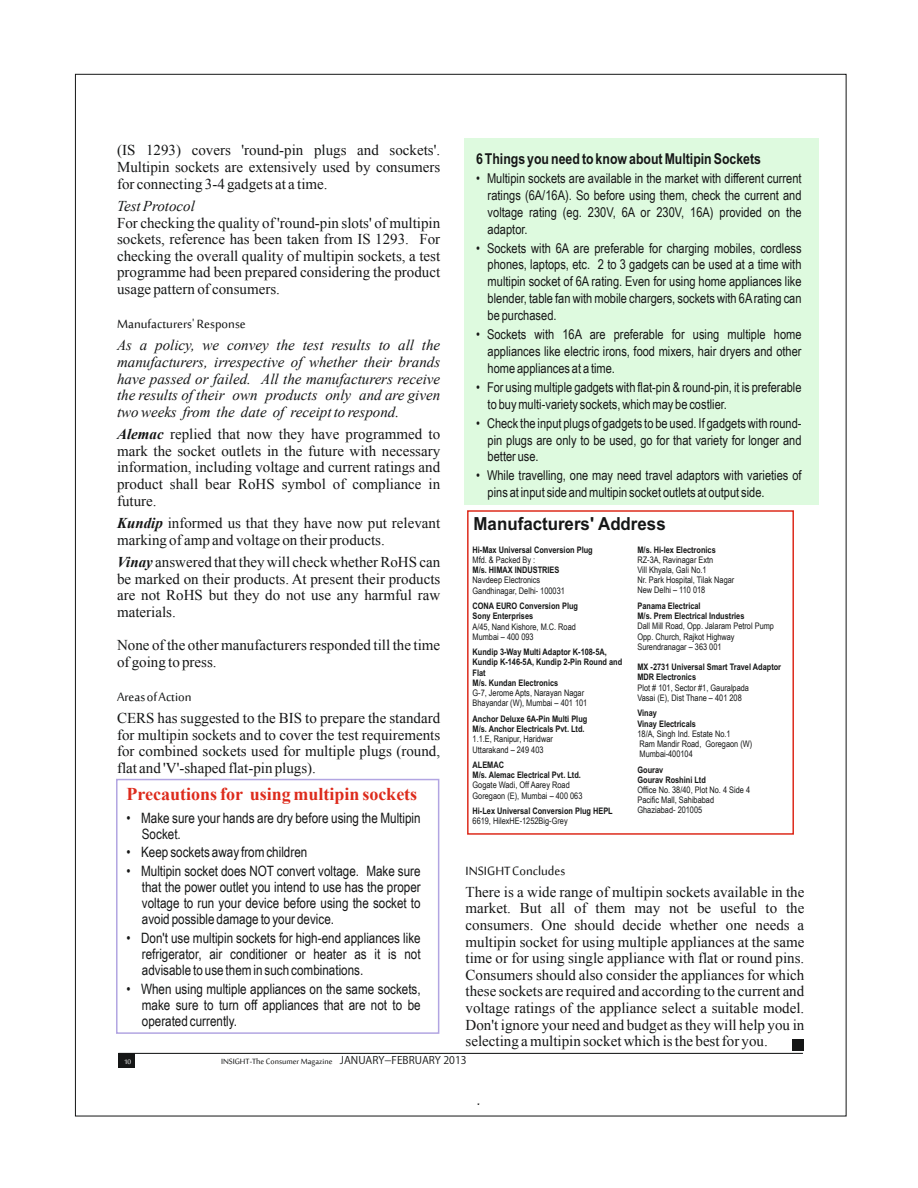
<style>
.page{position:relative;width:918px;height:1188px;background:#fff}
.page>*{position:absolute;margin:0;border:0;box-sizing:border-box;transform-origin:0 0}
.t1{font:700 18px "Times New Roman";color:#dd2b1c}
.t2{font:700 18px "Arial Narrow";color:#151616;scale:1.15 1}
.t3{font:16.5px "Sakkal Majalla";color:#151616}
.t4{font:15px/16.6px "Times New Roman";color:#151616;text-align:justify}
.t5{font:italic 15px/16.6px "Times New Roman";color:#151616;text-align:justify}
.t6{font:700 15px "Arial Narrow";color:#151616}
.t7{font:14.25px/16.2px "Arial Narrow";color:#151616;text-align:justify}
.t8{font:13.5px/16.8px "Arial Narrow";color:#151616;text-align:justify}
.t9{font:10.5px "Sakkal Majalla";color:#151616}
.t10{font:9px/10.2px "Arial Narrow";color:#151616}
.t11{font:700 9px/10.4px "Arial Narrow";color:#151616}
.t12{font:9px "Sakkal Majalla";color:#fff}
.s1{font-weight:700;font-style:italic}
.s2{font-family:"Koz Go Pro"}
</style>
<div class="page">
<div style="left:465px;top:139px;width:354px;height:366px;background:#defadf"></div>
<hr style="left:118px;top:1053px;width:685px;height:1px;background:#151616">
<div style="left:119px;top:1053px;width:16px;height:15px;background:#151616"></div>
<div style="left:116px;top:779px;width:323px;height:255px;border:2px solid #b2a5e2"></div>
<div style="left:467px;top:510px;width:327px;height:325px;border:2px solid #dd2b1c"></div>
<div style="left:792px;top:1040px;width:11px;height:11px;background:#151616"></div>
<p class="t4" style="left:117px;top:142px;width:325px">(IS 1293) covers 'round-pin plugs and sockets'.<br>Multipin sockets are extensively used by consumers for connecting 3-4 gadgets at a time.</p>
<p class="t5" style="left:117px;top:197px;width:79px">Test Protocol</p>
<p class="t4" style="left:117px;top:214px;width:325px">For checking the quality of 'round-pin slots' of multipin sockets, reference has been taken from IS 1293. For checking the overall quality of multipin sockets, a test programme had been prepared considering the product usage pattern of consumers.</p>
<p class="t3" style="left:117px;top:315px;width:130px">Manufacturers' Response</p>
<p class="t5" style="left:117px;top:337px;width:325px">As a policy, we convey the test results to all the manufacturers, irrespective of whether their brands have passed or failed. All the manufacturers receive the results of their own products only and are given two weeks from the date of receipt to respond.</p>
<p class="t4" style="left:117px;top:426px;width:325px"><span class="s1">Alemac</span> replied that now they have programmed to mark the socket outlets in the future with necessary information, including voltage and current ratings and product shall bear RoHS symbol of compliance in future.</p>
<p class="t4" style="left:117px;top:514px;width:325px"><span class="s1">Kundip</span> informed us that they have now put relevant marking of amp and voltage on their products.</p>
<p class="t4" style="left:117px;top:554px;width:325px"><span class="s1">Vinay</span> answered that they will check whether RoHS can be marked on their products. At present their products are not RoHS but they do not use any harmful raw materials.</p>
<p class="t4" style="left:117px;top:637px;width:325px">None of the other manufacturers responded till the time of going to press.</p>
<p class="t3" style="left:117px;top:688px;width:76px">Areas of Action</p>
<p class="t4" style="left:117px;top:709px;width:325px">CERS has suggested to the BIS to prepare the standard for multipin sockets and to cover the test requirements for combined sockets used for multiple plugs (round, flat and 'V'-shaped flat-pin plugs).</p>
<p class="t1" style="left:127px;top:781px;width:292px">Precautions for using multipin sockets</p>
<p class="t7" style="left:142px;top:809px;width:280px;text-indent:-15px">• Make sure your hands are dry before using the Multipin<br>Socket.</p>
<p class="t7" style="left:127px;top:844px;width:182px">• Keep sockets away from children</p>
<p class="t7" style="left:142px;top:862px;width:280px;text-indent:-15px">• Multipin socket does NOT convert voltage. Make sure that the power outlet you intend to use has the proper voltage to run your device before using the socket to avoid possible damage to your device.</p>
<p class="t7" style="left:142px;top:929px;width:280px;text-indent:-15px">• Don't use multipin sockets for high-end appliances like refrigerator, air conditioner or heater as it is not advisable to use them in such combinations.</p>
<p class="t7" style="left:142px;top:980px;width:280px;text-indent:-15px">• When using multiple appliances on the same sockets, make sure to turn off appliances that are not to be operated currently.</p>
<p class="t6" style="left:476px;top:153px;width:287px">6 Things you need to know about Multipin Sockets</p>
<p class="t8" style="left:488px;top:169px;width:315px;text-indent:-12px">• Multipin sockets are available in the market with different current ratings (6A/16A). So before using them, check the current and voltage rating (eg. 230V, 6A or 230V, 16A) provided on the adaptor.</p>
<p class="t8" style="left:488px;top:239px;width:315px;text-indent:-12px">• Sockets with 6A are preferable for charging mobiles, cordless phones, laptops, etc. 2 to 3 gadgets can be used at a time with multipin socket of 6A rating. Even for using home appliances like blender, table fan with mobile chargers, sockets with 6A rating can be purchased.</p>
<p class="t8" style="left:488px;top:325px;width:315px;text-indent:-12px">• Sockets with 16A are preferable for using multiple home appliances like electric irons, food mixers, hair dryers and other home appliances at a time.</p>
<p class="t8" style="left:488px;top:378px;width:315px;text-indent:-12px">• For using multiple gadgets with flat-pin &amp; round-pin, it is preferable to buy multi-variety sockets, which may be costlier.</p>
<p class="t8" style="left:488px;top:414px;width:315px;text-indent:-12px">• Check the input plugs of gadgets to be used. If gadgets with round&shy;pin plugs are only to be used, go for that variety for longer and better use.</p>
<p class="t8" style="left:488px;top:467px;width:315px;text-indent:-12px">• While travelling, one may need travel adaptors with varieties of pins at input side and multipin socket outlets at output side.</p>
<p class="t2" style="left:474px;top:517px;width:169px">Manufacturers' Address</p>
<p class="t11" style="left:637px;top:545px;width:80px">M/s. Hi-lex Electronics</p>
<p class="t10" style="left:637px;top:554px;width:98px">RZ-3A, Ravinagar Extn<br>Vill Khyala, Gali No.1<br>Nr. Park Hospital, Tilak Nagar<br>New Delhi – 110 018</p>
<p class="t11" style="left:637px;top:601px;width:109px">Panama Electrical<br>M/s. Prem Electrical Industries</p>
<p class="t10" style="left:637px;top:621px;width:138px">Dall Mill Road, Opp. Jalaram Petrol Pump<br>Opp. Church, Rajkot Highway<br>Surendranagar – 363 001</p>
<p class="t11" style="left:637px;top:663px;width:145px">MX -2731 Universal Smart Travel Adaptor<br>MDR Electronics</p>
<p class="t10" style="left:637px;top:682px;width:113px">Plot # 101, Sector #1, Gauralpada<br>Vasai (E), Dist Thane – 401 208</p>
<p class="t11" style="left:637px;top:709px;width:60px">Vinay<br>Vinay Electricals</p>
<p class="t10" style="left:637px;top:728px;width:116px">18/A, Singh Ind. Estate No.1<br>Ram Mandir Road, Goregaon (W)<br>Mumbai-400104</p>
<p class="t11" style="left:637px;top:765px;width:70px">Gourav<br>Gourav Roshini Ltd</p>
<p class="t10" style="left:637px;top:784px;width:114px">Office No. 38/40, Plot No. 4 Side 4<br>Pacific Mall, Sahibabad<br>Ghaziabad- 201005</p>
<p class="t11" style="left:473px;top:545px;width:122px">Hi-Max Universal Conversion Plug</p>
<p class="t10" style="left:473px;top:554px;width:64px">Mfd. &amp; Packed By :</p>
<p class="t11" style="left:473px;top:566px;width:88px">M/s. HIMAX INDUSTRIES</p>
<p class="t10" style="left:473px;top:575px;width:94px">Navdeep Electronics<br>Gandhinagar, Delhi- 100031</p>
<p class="t11" style="left:473px;top:602px;width:107px">CONA EURO Conversion Plug<br>Sony Enterprises</p>
<p class="t10" style="left:473px;top:621px;width:105px">A/45, Nand Kishore, M.C. Road<br>Mumbai – 400 093</p>
<p class="t11" style="left:473px;top:648px;width:151px">Kundip 3-Way Multi Adaptor K-108-5A,<br>Kundip K-146-5A, Kundip 2-Pin Round and<br>Flat<br>M/s. Kundan Electronics</p>
<p class="t10" style="left:473px;top:688px;width:116px">G-7, Jerome Apts, Narayan Nagar<br>Bhayandar (W), Mumbai – 401 101</p>
<p class="t11" style="left:473px;top:714px;width:116px">Anchor Deluxe 6A-Pin Multi Plug<br>M/s. Anchor Electricals Pvt. Ltd.</p>
<p class="t10" style="left:473px;top:734px;width:82px">1.1.E, Ranipur, Haridwar<br>Uttarakand – 249 403</p>
<p class="t11" style="left:473px;top:760px;width:110px">ALEMAC<br>M/s. Alemac Electrical Pvt. Ltd.</p>
<p class="t10" style="left:473px;top:780px;width:111px">Gogate Wadi, Off Aarey Road<br>Goregaon (E), Mumbai – 400 063</p>
<p class="t11" style="left:473px;top:807px;width:142px">Hi-Lex Universal Conversion Plug HEPL</p>
<p class="t10" style="left:473px;top:816px;width:97px">6619, HilexHE-1252Big-Grey</p>
<p class="t3" style="left:466px;top:862px;width:101px">INSIGHT Concludes</p>
<p class="t4" style="left:466px;top:883px;width:340px">There is a wide range of multipin sockets available in the market. But all of them may not be useful to the consumers. One should decide whether one needs a multipin socket for using multiple appliances at the same time or for using single appliance with flat or round pins.<br>Consumers should also consider the appliances for which these sockets are required and according to the current and voltage ratings of the appliance select a suitable model.<br>Don't ignore your need and budget as they will help you in selecting a multipin socket which is the best for you.</p>
<p class="t12" style="left:124px;top:1056px;width:9px">10</p>
<p class="t9" style="left:221px;top:1056px;width:247px">INSIGHT-The Consumer Magazine <span class="s2">JANUARY-FEBRUARY 2013</span></p>
</div>
